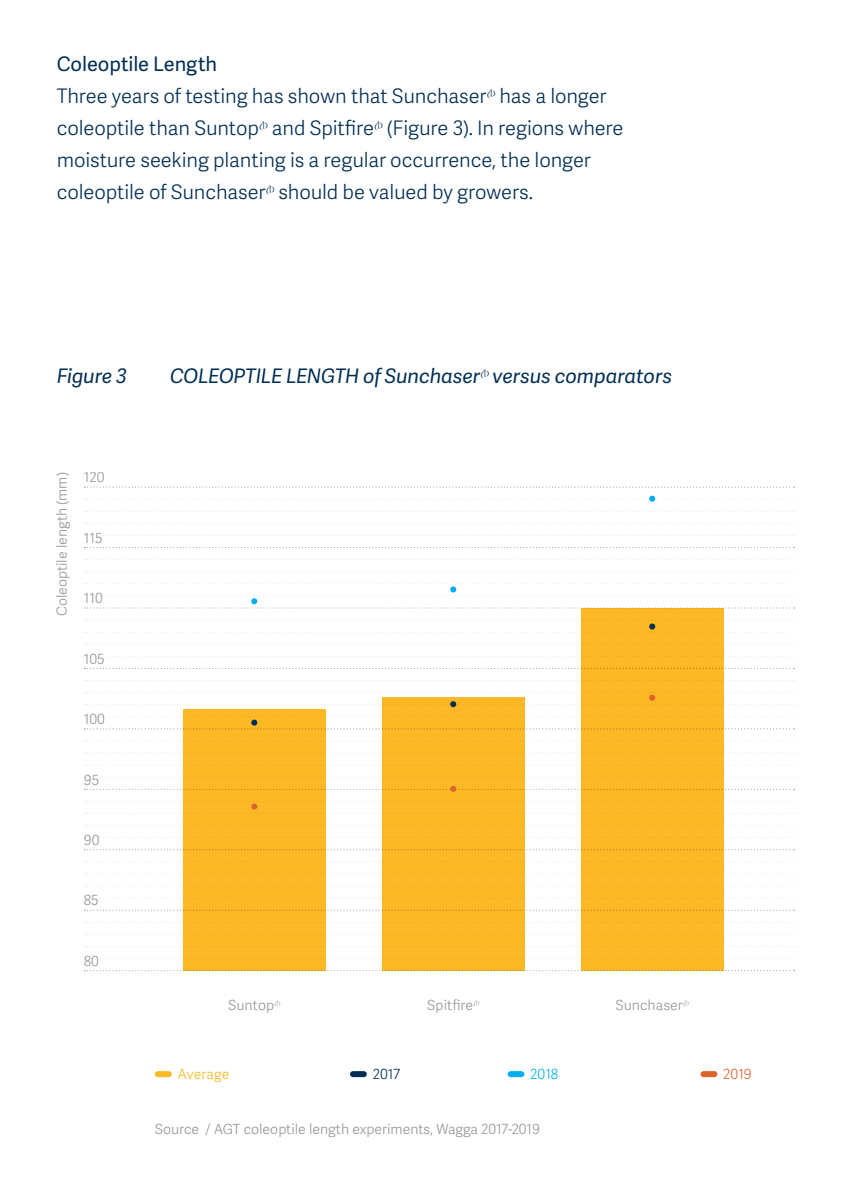
<style>
.page{position:relative;width:851px;height:1191px;background:#fff}
.page>*{position:absolute;margin:0;border:0;box-sizing:border-box;transform-origin:0 0}
.t1{font:300 20px/32px "Adelle Sans";letter-spacing:-.005em;color:#002e54}
.t2{font:italic 20px "Adelle Sans";letter-spacing:-.005em;color:#002e54}
.t3{font:300 14px "Adelle Sans";color:#939598}
.t4{font:300 14px "Adelle Sans";color:#fcb825}
.t5{font:300 14px "Adelle Sans";color:#002e54}
.t6{font:300 14px "Adelle Sans";color:#00aeef}
.t7{font:300 14px "Adelle Sans";color:#dc642b}
.s1{font-weight:400}
.s2{font-family:"AGT"}
.s3{font-family:"AGT";font-weight:300;font-style:normal}
</style>
<div class="page">
<div style="left:183px;top:709px;width:142px;height:262px;background:#fcb825"></div>
<div style="left:382px;top:697px;width:142px;height:274px;background:#fcb825"></div>
<div style="left:581px;top:608px;width:142px;height:363px;background:#fcb825"></div>
<svg style="left:84px;top:486px;width:710px;height:1px"></svg>
<svg style="left:84px;top:511px;width:710px;height:1px"></svg>
<svg style="left:84px;top:523px;width:710px;height:1px"></svg>
<svg style="left:84px;top:535px;width:710px;height:1px"></svg>
<svg style="left:84px;top:547px;width:710px;height:1px"></svg>
<svg style="left:84px;top:559px;width:710px;height:1px"></svg>
<svg style="left:84px;top:571px;width:710px;height:1px"></svg>
<svg style="left:84px;top:644px;width:710px;height:1px"></svg>
<svg style="left:84px;top:656px;width:710px;height:1px"></svg>
<svg style="left:84px;top:668px;width:710px;height:1px"></svg>
<svg style="left:84px;top:680px;width:710px;height:1px"></svg>
<svg style="left:84px;top:740px;width:703px;height:1px"></svg>
<svg style="left:84px;top:825px;width:710px;height:1px"></svg>
<svg style="left:84px;top:837px;width:710px;height:1px"></svg>
<svg style="left:84px;top:849px;width:710px;height:1px"></svg>
<svg style="left:84px;top:861px;width:706px;height:1px"></svg>
<svg style="left:84px;top:873px;width:703px;height:1px"></svg>
<svg style="left:84px;top:909px;width:710px;height:1px"></svg>
<svg style="left:84px;top:934px;width:710px;height:1px"></svg>
<svg style="left:84px;top:946px;width:710px;height:1px"></svg>
<svg style="left:84px;top:958px;width:710px;height:1px"></svg>
<svg style="left:84px;top:970px;width:710px;height:1px"></svg>
<div style="left:158px;top:1071px;width:11px;height:6px;background:#fcb825"></div>
<div style="left:353px;top:1071px;width:11px;height:6px;background:#002e54"></div>
<div style="left:510px;top:1071px;width:11px;height:6px;background:#00aeef"></div>
<div style="left:703px;top:1071px;width:11px;height:6px;background:#dc642b"></div>
<svg style="left:84px;top:716px;width:710px;height:13px"></svg>
<svg style="left:84px;top:801px;width:710px;height:13px"></svg>
<svg style="left:84px;top:786px;width:710px;height:6px"></svg>
<svg style="left:84px;top:583px;width:710px;height:25px"></svg>
<svg style="left:84px;top:619px;width:706px;height:13px"></svg>
<svg style="left:84px;top:692px;width:710px;height:15px"></svg>
<svg style="left:84px;top:495px;width:710px;height:6px"></svg>
<p class="t1" style="left:57px;top:47px;width:568px"><span class="s1">Coleoptile Length<br></span>Three years of testing has shown that Sunchaser<span class="s2">~</span> has a longer coleoptile than Suntop<span class="s2">~</span> and Spitfire<span class="s2">~</span> (Figure 3). In regions where moisture seeking planting is a regular occurrence, the longer coleoptile of Sunchaser<span class="s2">~</span> should be valued by growers.</p>
<p class="t2" style="left:57px;top:362px;width:72px">Figure 3</p>
<p class="t2" style="left:170px;top:362px;width:503px">COLEOPTILE LENGTH of Sunchaser<span class="s3">~</span> versus comparators</p>
<p class="t3" style="left:52px;top:616px;width:145px;rotate:-90deg">Coleoptile length (mm)</p>
<p class="t3" style="left:84px;top:467px;width:22px">120</p>
<p class="t3" style="left:84px;top:528px;width:20px">115</p>
<p class="t3" style="left:84px;top:588px;width:20px">110</p>
<p class="t3" style="left:84px;top:649px;width:22px">105</p>
<p class="t3" style="left:84px;top:709px;width:23px">100</p>
<p class="t3" style="left:84px;top:769px;width:17px">95</p>
<p class="t3" style="left:84px;top:830px;width:17px">90</p>
<p class="t3" style="left:84px;top:890px;width:16px">85</p>
<p class="t3" style="left:84px;top:951px;width:17px">80</p>
<p class="t3" style="left:228px;top:994px;width:54px">Suntop<span class="s2">~</span></p>
<p class="t3" style="left:427px;top:994px;width:53px">Spitfire<span class="s2">~</span></p>
<p class="t3" style="left:615px;top:994px;width:75px">Sunchaser<span class="s2">~</span></p>
<p class="t4" style="left:178px;top:1064px;width:53px">Average</p>
<p class="t5" style="left:372px;top:1064px;width:29px">2017</p>
<p class="t6" style="left:530px;top:1064px;width:30px">2018</p>
<p class="t7" style="left:723px;top:1064px;width:30px">2019</p>
<p class="t3" style="left:155px;top:1119px;width:387px">Source / AGT coleoptile length experiments, Wagga 2017-2019</p>
</div>
